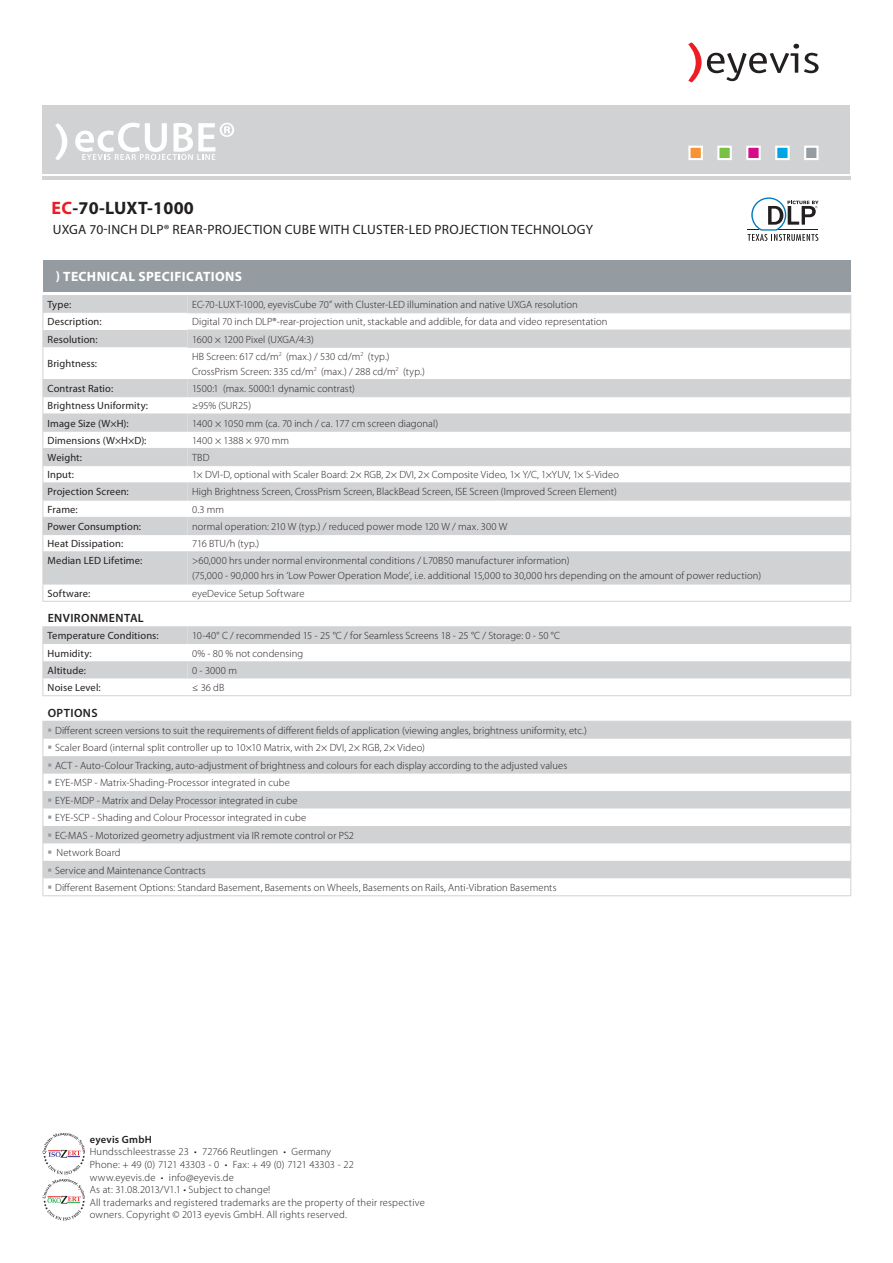
<style>
.page{position:relative;width:893px;height:1263px;background:#fff}
.page>*{position:absolute;margin:0;border:0;box-sizing:border-box;transform-origin:0 0}
.t1{font:700 18px "Myriad Pro";letter-spacing:.015em;color:#231f20}
.t2{font:13.5px "Myriad Pro";letter-spacing:.02em;color:#231f20}
.t3{font:700 13.5px "Myriad Pro";letter-spacing:.025em;color:#fff}
.t4{font:600 12px "Myriad Pro";letter-spacing:.035em;color:#231f20}
.t5{font:300 10.5px/12.6px "Myriad Pro";letter-spacing:.01em;color:#231f20}
.tabellen_headline2{font:10.5px "Myriad Pro";letter-spacing:.01em;color:#231f20}
.t6{font:600 10.5px "Myriad Pro";letter-spacing:.025em;color:#231f20}
.s1{color:#ee1d23}
</style>
<div class="page">
<svg style="left:43px;top:1133px;width:42px;height:87px"></svg>
<svg style="left:747px;top:197px;width:72px;height:44px"></svg>
<svg style="left:688px;top:43px;width:131px;height:39px"></svg>
<hr style="left:43px;top:177px;width:808px;height:3px;background:#d1d2d4">
<div style="left:43px;top:105px;width:807px;height:68px;background:#d1d2d4"></div>
<div style="left:688px;top:146px;width:15px;height:14px;background:#f79332;border:2px solid #fff"></div>
<div style="left:717px;top:146px;width:15px;height:14px;background:#79c142;border:2px solid #fff"></div>
<div style="left:746px;top:146px;width:15px;height:14px;background:#d70c8c;border:2px solid #fff"></div>
<div style="left:775px;top:146px;width:15px;height:14px;background:#00a6e4;border:2px solid #fff"></div>
<div style="left:804px;top:146px;width:15px;height:14px;background:#959ca1;border:2px solid #fff"></div>
<svg style="left:75px;top:123px;width:159px;height:37px"></svg>
<svg style="left:55px;top:123px;width:12px;height:37px"></svg>
<div style="left:43px;top:260px;width:808px;height:31px;background:#959ca1"></div>
<svg style="left:187px;top:296px;width:663px;height:382px"></svg>
<svg style="left:44px;top:722px;width:806px;height:156px;fill:#d1d2d4"></svg>
<hr style="left:43px;top:295px;width:144px;height:1px;background:#d1d2d4">
<hr style="left:43px;top:626px;width:144px;height:1px;background:#d1d2d4">
<hr style="left:187px;top:626px;width:664px;height:1px;background:#d1d2d4">
<svg style="left:43px;top:627px;width:144px;height:68px"></svg>
<svg style="left:850px;top:627px;width:1px;height:68px"></svg>
<hr style="left:43px;top:695px;width:144px;height:1px;background:#d1d2d4">
<hr style="left:187px;top:695px;width:664px;height:1px;background:#d1d2d4">
<hr style="left:43px;top:721px;width:144px;height:1px;background:#d1d2d4">
<hr style="left:187px;top:721px;width:664px;height:1px;background:#d1d2d4">
<svg style="left:43px;top:722px;width:1px;height:173px"></svg>
<svg style="left:850px;top:722px;width:1px;height:173px"></svg>
<hr style="left:43px;top:895px;width:144px;height:1px;background:#d1d2d4">
<hr style="left:187px;top:895px;width:664px;height:1px;background:#d1d2d4">
<hr style="left:187px;top:312px;width:664px;height:1px;background:#d1d2d4">
<hr style="left:187px;top:330px;width:664px;height:1px;background:#d1d2d4">
<hr style="left:187px;top:347px;width:664px;height:1px;background:#d1d2d4">
<hr style="left:187px;top:379px;width:664px;height:1px;background:#d1d2d4">
<hr style="left:187px;top:396px;width:664px;height:1px;background:#d1d2d4">
<hr style="left:187px;top:414px;width:664px;height:1px;background:#d1d2d4">
<hr style="left:187px;top:431px;width:664px;height:1px;background:#d1d2d4">
<hr style="left:187px;top:448px;width:664px;height:1px;background:#d1d2d4">
<hr style="left:187px;top:465px;width:664px;height:1px;background:#d1d2d4">
<hr style="left:187px;top:482px;width:664px;height:1px;background:#d1d2d4">
<hr style="left:187px;top:500px;width:664px;height:1px;background:#d1d2d4">
<hr style="left:187px;top:517px;width:664px;height:1px;background:#d1d2d4">
<hr style="left:187px;top:534px;width:664px;height:1px;background:#d1d2d4">
<hr style="left:187px;top:551px;width:664px;height:1px;background:#d1d2d4">
<hr style="left:187px;top:584px;width:664px;height:1px;background:#d1d2d4">
<hr style="left:187px;top:295px;width:664px;height:1px;background:#d1d2d4">
<svg style="left:850px;top:296px;width:1px;height:51px"></svg>
<hr style="left:850px;top:348px;width:1px;height:31px;background:#d1d2d4">
<svg style="left:850px;top:380px;width:1px;height:171px"></svg>
<hr style="left:850px;top:552px;width:1px;height:32px;background:#d1d2d4">
<svg style="left:43px;top:296px;width:144px;height:305px"></svg>
<svg style="left:850px;top:584px;width:1px;height:17px"></svg>
<hr style="left:43px;top:601px;width:144px;height:1px;background:#d1d2d4">
<hr style="left:187px;top:601px;width:664px;height:1px;background:#d1d2d4">
<p class="t1" style="left:52px;top:197px;width:144px"><span class="s1">EC</span>-70-LUXT-1000</p>
<p class="t2" style="left:53px;top:221px;width:542px">UXGA 70-INCH DLP® REAR-PROJECTION CUBE WITH CLUSTER-LED PROJECTION TECHNOLOGY</p>
<p class="t3" style="left:56px;top:267px;width:188px">) TECHNICAL SPECIFICATIONS</p>
<p class="tabellen_headline2" style="left:48px;top:298px;width:25px">Type:</p>
<p class="t5" style="left:192px;top:298px;width:387px">EC-70-LUXT-1000, eyevisCube 70” with Cluster-LED illumination and native UXGA resolution</p>
<p class="tabellen_headline2" style="left:48px;top:315px;width:56px">Description:</p>
<p class="t5" style="left:192px;top:315px;width:417px">Digital 70 inch DLP®-rear-projection unit, stackable and addible, for data and video representation</p>
<p class="tabellen_headline2" style="left:48px;top:333px;width:52px">Resolution:</p>
<p class="t5" style="left:192px;top:333px;width:123px">1600 × 1200 Pixel (UXGA/4:3)</p>
<p class="tabellen_headline2" style="left:48px;top:357px;width:51px">Brightness:</p>
<p class="t5" style="left:192px;top:350px;width:199px">HB Screen: 617 cd/m<sup>2</sup> (max.) / 530 cd/m<sup>2</sup> (typ.)</p>
<p class="t5" style="left:192px;top:365px;width:234px">CrossPrism Screen: 335 cd/m<sup>2</sup> (max.) / 288 cd/m<sup>2</sup> (typ.)</p>
<p class="tabellen_headline2" style="left:48px;top:382px;width:67px">Contrast Ratio:</p>
<p class="t5" style="left:192px;top:382px;width:164px">1500:1 (max. 5000:1 dynamic contrast)</p>
<p class="tabellen_headline2" style="left:48px;top:399px;width:102px">Brightness Uniformity:</p>
<p class="t5" style="left:192px;top:399px;width:61px">≥95% (SUR25)</p>
<p class="tabellen_headline2" style="left:48px;top:416px;width:83px">Image Size (W×H):</p>
<p class="t5" style="left:192px;top:417px;width:248px">1400 × 1050 mm (ca. 70 inch / ca. 177 cm screen diagonal)</p>
<p class="tabellen_headline2" style="left:48px;top:434px;width:100px">Dimensions (W×H×D):</p>
<p class="t5" style="left:192px;top:434px;width:98px">1400 × 1388 × 970 mm</p>
<p class="tabellen_headline2" style="left:48px;top:451px;width:36px">Weight:</p>
<p class="t5" style="left:192px;top:451px;width:19px">TBD</p>
<p class="tabellen_headline2" style="left:48px;top:468px;width:28px">Input:</p>
<p class="t5" style="left:192px;top:468px;width:428px">1× DVI-D, optional with Scaler Board: 2× RGB, 2× DVI, 2× Composite Video, 1× Y/C, 1×YUV, 1× S-Video</p>
<p class="tabellen_headline2" style="left:48px;top:485px;width:83px">Projection Screen:</p>
<p class="t5" style="left:192px;top:485px;width:426px">High Brightness Screen, CrossPrism Screen, BlackBead Screen, ISE Screen (Improved Screen Element)</p>
<p class="tabellen_headline2" style="left:48px;top:503px;width:32px">Frame:</p>
<p class="t5" style="left:192px;top:503px;width:33px">0.3 mm</p>
<p class="tabellen_headline2" style="left:48px;top:520px;width:95px">Power Consumption:</p>
<p class="t5" style="left:192px;top:520px;width:317px">normal operation: 210 W (typ.) / reduced power mode 120 W / max. 300 W</p>
<p class="tabellen_headline2" style="left:48px;top:537px;width:77px">Heat Dissipation:</p>
<p class="t5" style="left:192px;top:537px;width:69px">716 BTU/h (typ.)</p>
<p class="tabellen_headline2" style="left:48px;top:554px;width:96px">Median LED Lifetime:</p>
<p class="t5" style="left:192px;top:554px;width:379px">&gt;60,000 hrs under normal environmental conditions / L70B50 manufacturer information)</p>
<p class="t5" style="left:192px;top:569px;width:570px">(75,000 - 90,000 hrs in ‘Low Power Operation Mode’, i.e. additional 15,000 to 30,000 hrs depending on the amount of power reduction)</p>
<p class="tabellen_headline2" style="left:48px;top:587px;width:44px">Software:</p>
<p class="t5" style="left:192px;top:587px;width:114px">eyeDevice Setup Software</p>
<p class="t4" style="left:48px;top:610px;width:98px">ENVIRONMENTAL</p>
<p class="tabellen_headline2" style="left:48px;top:629px;width:113px">Temperature Conditions:</p>
<p class="t5" style="left:192px;top:629px;width:369px">10-40° C / recommended 15 - 25 °C / for Seamless Screens 18 - 25 °C / Storage: 0 - 50 °C</p>
<p class="tabellen_headline2" style="left:48px;top:647px;width:46px">Humidity:</p>
<p class="t5" style="left:192px;top:647px;width:113px">0% - 80 % not condensing</p>
<p class="tabellen_headline2" style="left:48px;top:664px;width:40px">Altitude:</p>
<p class="t5" style="left:192px;top:664px;width:46px">0 - 3000 m</p>
<p class="tabellen_headline2" style="left:48px;top:681px;width:55px">Noise Level:</p>
<p class="t5" style="left:192px;top:681px;width:34px">≤ 36 dB</p>
<p class="t4" style="left:48px;top:705px;width:51px">OPTIONS</p>
<p class="t5" style="left:55px;top:724px;width:533px">Different screen versions to suit the requirements of different fields of application (viewing angles, brightness uniformity, etc.)</p>
<p class="t5" style="left:55px;top:741px;width:371px">Scaler Board (internal split controller up to 10×10 Matrix, with 2× DVI, 2× RGB, 2× Video)</p>
<p class="t5" style="left:55px;top:759px;width:514px">ACT - Auto-Colour Tracking, auto-adjustment of brightness and colours for each display according to the adjusted values</p>
<p class="t5" style="left:55px;top:776px;width:236px">EYE-MSP - Matrix-Shading-Processor integrated in cube</p>
<p class="t5" style="left:55px;top:794px;width:244px">EYE-MDP - Matrix and Delay Processor integrated in cube</p>
<p class="t5" style="left:55px;top:811px;width:253px">EYE-SCP - Shading and Colour Processor integrated in cube</p>
<p class="t5" style="left:55px;top:829px;width:300px">EC-MAS - Motorized geometry adjustment via IR remote control or PS2</p>
<p class="t5" style="left:57px;top:846px;width:65px">Network Board</p>
<p class="t5" style="left:55px;top:864px;width:152px">Service and Maintenance Contracts</p>
<p class="t5" style="left:55px;top:881px;width:503px">Different Basement Options: Standard Basement, Basements on Wheels, Basements on Rails, Anti-Vibration Basements</p>
<p class="t6" style="left:90px;top:1132px;width:64px">eyevis GmbH</p>
<p class="t5" style="left:90px;top:1145px;width:243px">Hundsschleestrasse 23 • 72766 Reutlingen • Germany</p>
<p class="t5" style="left:90px;top:1158px;width:266px">Phone: + 49 (0) 7121 43303 - 0 • Fax: + 49 (0) 7121 43303 - 22</p>
<p class="t5" style="left:90px;top:1171px;width:146px">www.eyevis.de • info@eyevis.de</p>
<p class="t5" style="left:90px;top:1183px;width:182px">As at: 31.08.2013/V1.1 • Subject to change!</p>
<p class="t5" style="left:90px;top:1196px;width:337px">All trademarks and registered trademarks are the property of their respective owners. Copyright © 2013 eyevis GmbH. All rights reserved.</p>
</div>
